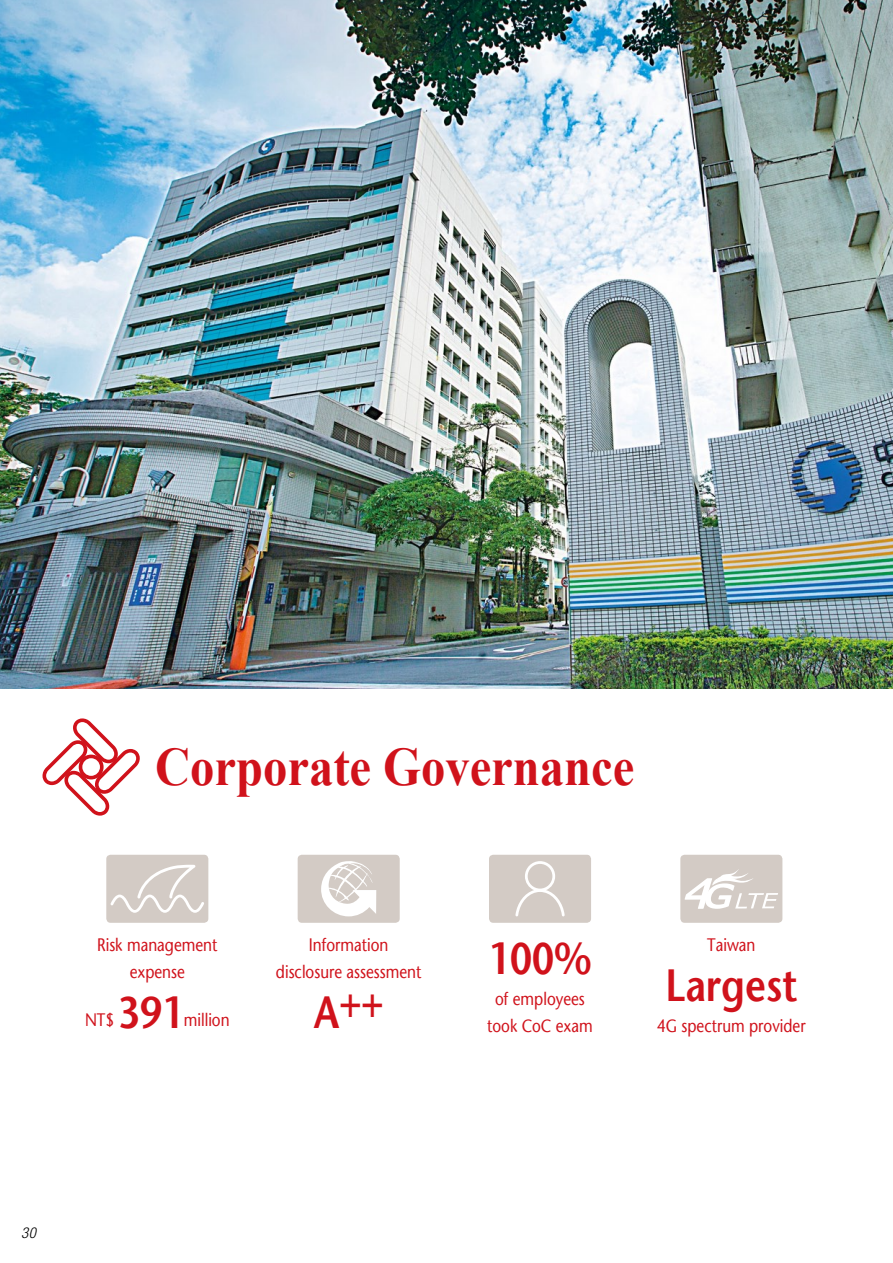
<style>
.page{position:relative;width:893px;height:1263px;background:#fff}
.page>*{position:absolute;margin:0;border:0;box-sizing:border-box;transform-origin:0 0}
.t1{font:700 54px "Times New Roman";color:#d0121b;scale:.9 1}
.t2{font:600 45px "Stone Sans";color:#d0121b;scale:.85 1}
.t3{font:18px/27px "Stone Sans";color:#d0121b;text-align:center;scale:.85 1}
.t4{font:italic 300 condensed 15px "Helvetica Neue";color:#000}
</style>
<div class="page">
<img style="left:0;top:0;width:893px;height:689px">
<svg style="left:43px;top:718px;width:97px;height:98px"></svg>
<div style="left:298px;top:855px;width:102px;height:68px;background:#d3cbc5;border-radius:4px"></div>
<svg style="left:321px;top:861px;width:55px;height:55px"></svg>
<div style="left:489px;top:855px;width:102px;height:68px;background:#d3cbc5;border-radius:4px"></div>
<svg style="left:515px;top:861px;width:50px;height:55px"></svg>
<div style="left:680px;top:855px;width:102px;height:68px;background:#d3cbc5;border-radius:4px"></div>
<svg style="left:685px;top:869px;width:93px;height:40px"></svg>
<div style="left:106px;top:855px;width:102px;height:68px;background:#d3cbc5;border-radius:4px"></div>
<svg style="left:110px;top:865px;width:94px;height:48px"></svg>
<h1 class="t1" style="left:155px;top:730px;width:534px">Corporate Governance</h1>
<p class="t3" style="left:97px;top:931px;width:143px">Risk management expense</p>
<p class="t3" style="left:85px;top:1006px;width:36px">NT$</p>
<h2 class="t2" style="left:118px;top:984px;width:79px">391</h2>
<p class="t3" style="left:184px;top:1006px;width:55px">million</p>
<p class="t3" style="left:276px;top:931px;width:173px">Information disclosure assessment</p>
<h2 class="t2" style="left:314px;top:974px;width:83px">A++</h2>
<h2 class="t2" style="left:488px;top:930px;width:123px">100%</h2>
<p class="t3" style="left:487px;top:985px;width:126px">of employees took CoC exam</p>
<p class="t3" style="left:707px;top:931px;width:58px">Taiwan</p>
<h2 class="t2" style="left:665px;top:957px;width:156px">Largest</h2>
<p class="t3" style="left:657px;top:1012px;width:176px">4G spectrum provider</p>
<p class="t4" style="left:21px;top:1224px;width:16px">30</p>
</div>
